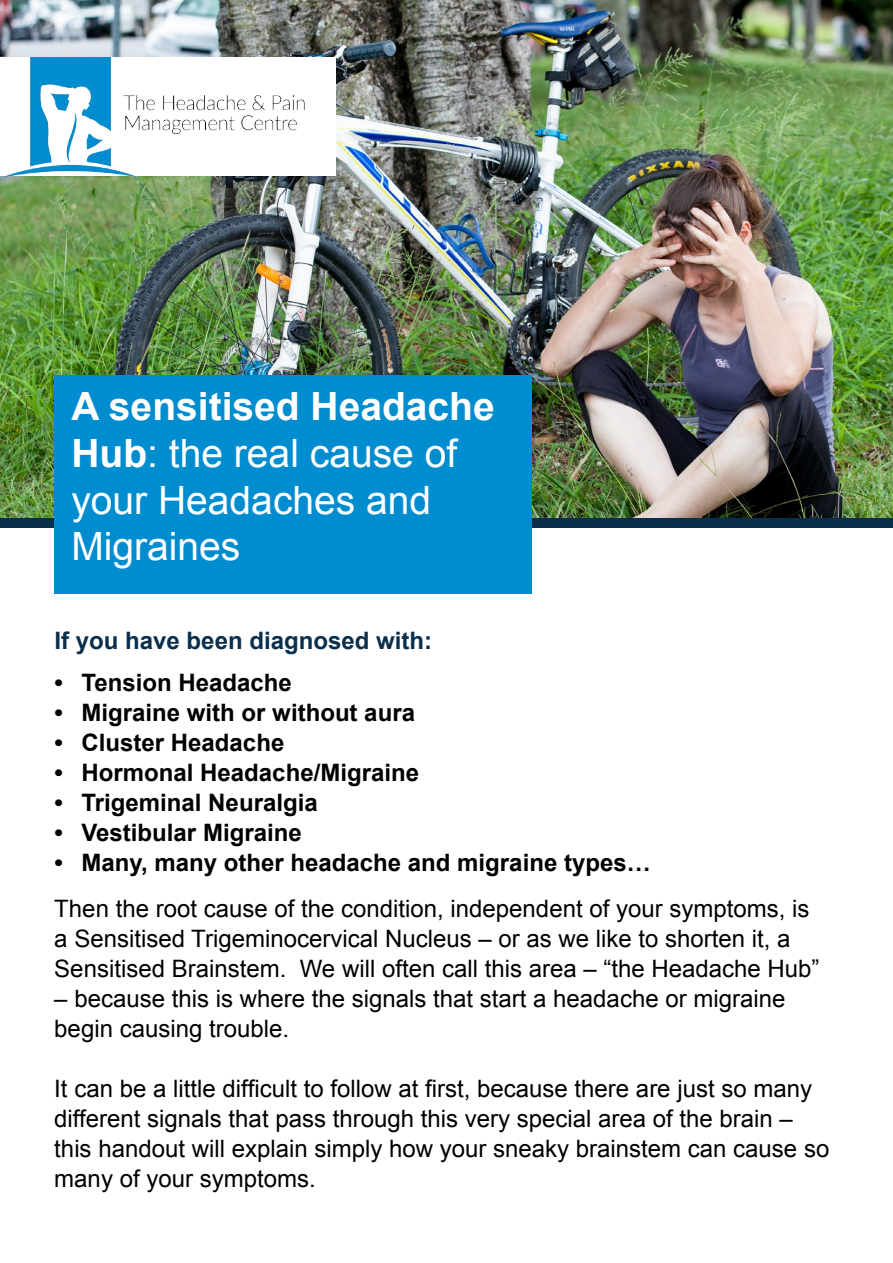
<style>
.page{position:relative;width:893px;height:1263px;background:#fff}
.page>*{position:absolute;margin:0;border:0;box-sizing:border-box;transform-origin:0 0}
.t1{font:39px/46.8px "Arial";color:#fff}
.t2{font:24px/30px "Arial";color:#000}
.t3{font:700 24px "Arial";color:#000}
.t4{font:700 24px "Arial";color:#0a2f4d}
.s1{font-weight:700}
</style>
<div class="page">
<img style="left:0;top:0;width:893px;height:518px">
<div style="left:0;top:518px;width:893px;height:9px;background:#0a2f4d"></div>
<div style="left:0;top:57px;width:336px;height:119px;background:#fff"></div>
<img style="left:0;top:57px;width:310px;height:120px">
<div style="left:55px;top:375px;width:477px;height:218px;background:#008dd0"></div>
<h1 class="t1" style="left:71px;top:383px;width:425px"><span class="s1">A sensitised Headache<br>Hub</span>: the real cause of your Headaches and<br>Migraines</h1>
<p class="t4" style="left:55px;top:625px;width:379px">If you have been diagnosed with:</p>
<p class="t3" style="left:55px;top:666px;width:239px">• Tension Headache</p>
<p class="t3" style="left:55px;top:696px;width:362px">• Migraine with or without aura</p>
<p class="t3" style="left:55px;top:726px;width:231px">• Cluster Headache</p>
<p class="t3" style="left:55px;top:756px;width:366px">• Hormonal Headache/Migraine</p>
<p class="t3" style="left:55px;top:786px;width:265px">• Trigeminal Neuralgia</p>
<p class="t3" style="left:55px;top:816px;width:249px">• Vestibular Migraine</p>
<p class="t3" style="left:55px;top:846px;width:598px">• Many, many other headache and migraine types…</p>
<p class="t2" style="left:54px;top:893px;width:767px">Then the root cause of the condition, independent of your symptoms, is a Sensitised Trigeminocervical Nucleus – or as we like to shorten it, a<br>Sensitised Brainstem. We will often call this area – “the Headache Hub”</p>
<p class="t2" style="left:54px;top:983px;width:733px">– because this is where the signals that start a headache or migraine begin causing trouble.</p>
<p class="t2" style="left:54px;top:1073px;width:776px">It can be a little difficult to follow at first, because there are just so many different signals that pass through this very special area of the brain – this handout will explain simply how your sneaky brainstem can cause so many of your symptoms.</p>
</div>
